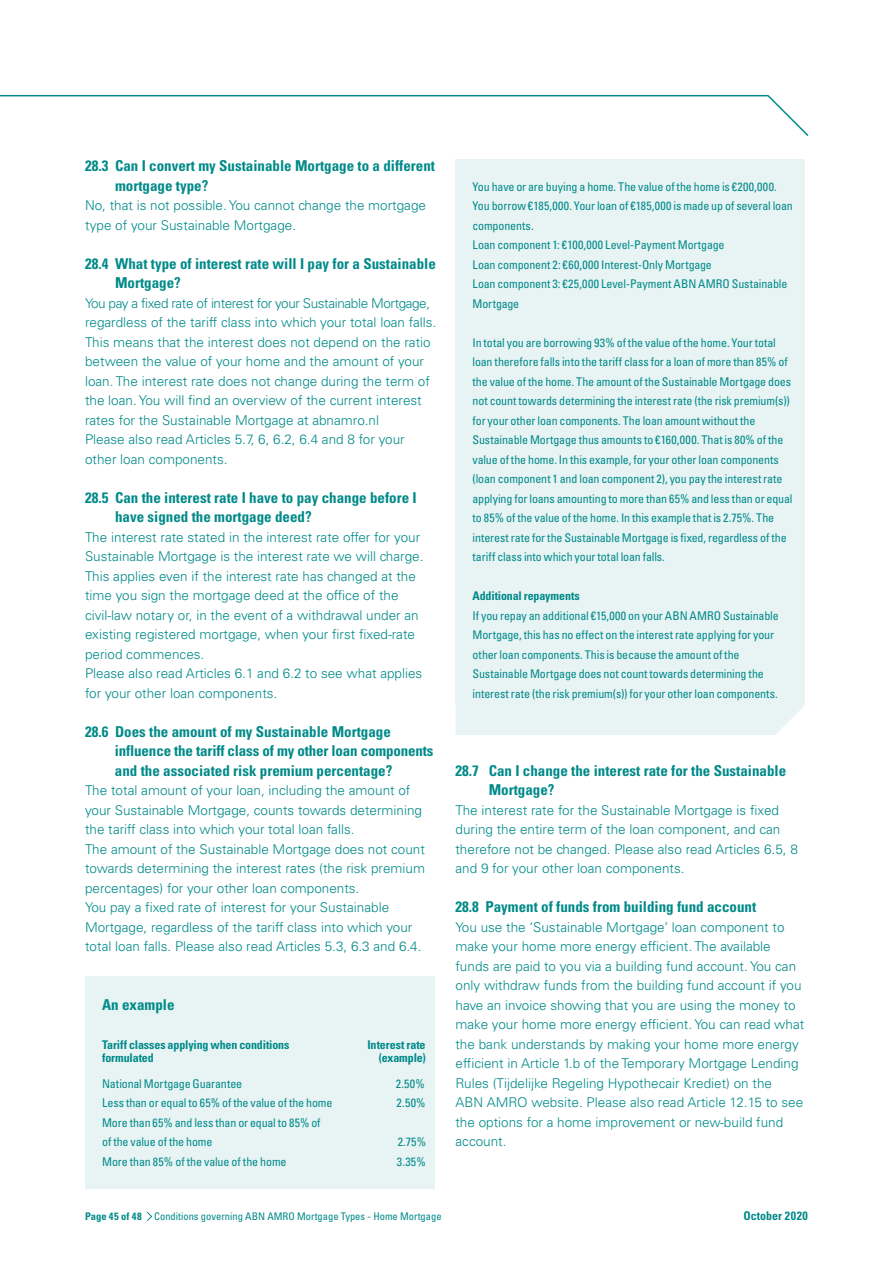
<style>
.page{position:relative;width:893px;height:1263px;background:#fff}
.page>*{position:absolute;margin:0;border:0;box-sizing:border-box;transform-origin:0 0}
.t1{font:700 condensed 15px/19.5px "Univers LT Std";color:#008a89}
.t2{font:300 13.5px/19.5px "Univers LT Std";color:#008a89}
.t3{font:condensed 12px/19.5px "Univers LT Std";letter-spacing:-.01em;color:#008a89}
.t4{font:700 condensed 12px "Univers LT Std";letter-spacing:-.01em;color:#008a89}
.t5{font:condensed 10.5px "Univers LT Std";color:#008a89}
.s1{font-weight:700}
</style>
<div class="page">
<div style="left:85px;top:977px;width:349px;height:212px;background:#e8f3f4"></div>
<div style="left:455px;top:159px;width:350px;height:546px;background:#e8f3f4"></div>
<div style="left:455px;top:705px;width:349px;height:30px;background:#e8f3f4"></div>
<svg style="left:146px;top:1211px;width:6px;height:10px"></svg>
<svg style="left:0;top:94px;width:809px;height:42px"></svg>
<p class="t1" style="left:115px;top:156px;width:321px;text-indent:-30px">28.3 Can I convert my Sustainable Mortgage to a different mortgage type?</p>
<p class="t2" style="left:85px;top:195px;width:343px">No, that is not possible. You cannot change the mortgage type of your Sustainable Mortgage.</p>
<p class="t1" style="left:115px;top:253px;width:322px;text-indent:-30px">28.4 What type of interest rate will I pay for a Sustainable<br>Mortgage?</p>
<p class="t2" style="left:85px;top:293px;width:353px">You pay a fixed rate of interest for your Sustainable Mortgage, regardless of the tariff class into which your total loan falls.<br>This means that the interest does not depend on the ratio between the value of your home and the amount of your loan. The interest rate does not change during the term of the loan. You will find an overview of the current interest rates for the Sustainable Mortgage at abnamro.nl<br>Please also read Articles 5.7, 6, 6.2, 6.4 and 8 for your other loan components.</p>
<p class="t1" style="left:115px;top:487px;width:303px;text-indent:-30px">28.5 Can the interest rate I have to pay change before I have signed the mortgage deed?</p>
<p class="t2" style="left:85px;top:527px;width:340px">The interest rate stated in the interest rate offer for your Sustainable Mortgage is the interest rate we will charge.<br>This applies even if the interest rate has changed at the time you sign the mortgage deed at the office of the civil-law notary or, in the event of a withdrawal under an existing registered mortgage, when your first fixed-rate period commences.<br>Please also read Articles 6.1 and 6.2 to see what applies for your other loan components.</p>
<p class="t1" style="left:115px;top:721px;width:320px;text-indent:-30px">28.6 Does the amount of my Sustainable Mortgage influence the tariff class of my other loan components and the associated risk premium percentage?</p>
<p class="t2" style="left:85px;top:780px;width:342px">The total amount of your loan, including the amount of your Sustainable Mortgage, counts towards determining the tariff class into which your total loan falls.<br>The amount of the Sustainable Mortgage does not count towards determining the interest rates (the risk premium percentages) for your other loan components.<br>You pay a fixed rate of interest for your Sustainable Mortgage, regardless of the tariff class into which your total loan falls. Please also read Articles 5.3, 6.3 and 6.4.</p>
<p class="t1" style="left:102px;top:994px;width:74px">An example</p>
<p class="t4" style="left:102px;top:1037px;width:189px">Tariff classes applying when conditions</p>
<p class="t4" style="left:367px;top:1037px;width:60px">Interest rate</p>
<p class="t4" style="left:102px;top:1050px;width:53px">formulated</p>
<p class="t4" style="left:379px;top:1050px;width:48px">(example)</p>
<p class="t3" style="left:102px;top:1073px;width:142px">National Mortgage Guarantee</p>
<p class="t3" style="left:396px;top:1073px;width:30px">2.50%</p>
<p class="t3" style="left:102px;top:1093px;width:232px">Less than or equal to 65% of the value of the home</p>
<p class="t3" style="left:397px;top:1093px;width:30px">2.50%</p>
<p class="t3" style="left:102px;top:1112px;width:220px">More than 65% and less than or equal to 85% of of the value of the home</p>
<p class="t3" style="left:398px;top:1132px;width:30px">2.75%</p>
<p class="t3" style="left:102px;top:1151px;width:186px">More than 85% of the value of the home</p>
<p class="t3" style="left:397px;top:1151px;width:30px">3.35%</p>
<p class="t3" style="left:472px;top:176px;width:322px">You have or are buying a home. The value of the home is €200,000.<br>You borrow €185,000. Your loan of €185,000 is made up of several loan components.<br>Loan component 1: €100,000 Level-Payment Mortgage<br>Loan component 2: €60,000 Interest-Only Mortgage<br>Loan component 3: €25,000 Level-Payment ABN AMRO Sustainable Mortgage</p>
<p class="t3" style="left:472px;top:332px;width:321px">In total you are borrowing 93% of the value of the home. Your total loan therefore falls into the tariff class for a loan of more than 85% of the value of the home. The amount of the Sustainable Mortgage does not count towards determining the interest rate (the risk premium(s)) for your other loan components. The loan amount without the Sustainable Mortgage thus amounts to €160,000. That is 80% of the value of the home. In this example, for your other loan components (loan component 1 and loan component 2), you pay the interest rate applying for loans amounting to more than 65% and less than or equal to 85% of the value of the home. In this example that is 2.75%. The interest rate for the Sustainable Mortgage is fixed, regardless of the tariff class into which your total loan falls.</p>
<p class="t4" style="left:472px;top:588px;width:109px">Additional repayments</p>
<p class="t3" style="left:472px;top:605px;width:308px">If you repay an additional €15,000 on your ABN AMRO Sustainable Mortgage, this has no effect on the interest rate applying for your other loan components. This is because the amount of the Sustainable Mortgage does not count towards determining the interest rate (the risk premium(s)) for your other loan components.</p>
<p class="t1" style="left:489px;top:760px;width:299px;text-indent:-33px">28.7 Can I change the interest rate for the Sustainable<br>Mortgage?</p>
<p class="t2" style="left:455px;top:800px;width:344px">The interest rate for the Sustainable Mortgage is fixed during the entire term of the loan component, and can therefore not be changed. Please also read Articles 6.5, 8 and 9 for your other loan components.</p>
<p class="t1" style="left:455px;top:897px;width:302px">28.8 Payment of funds from building fund account</p>
<p class="t2" style="left:455px;top:917px;width:350px">You use the ‘Sustainable Mortgage’ loan component to make your home more energy efficient. The available funds are paid to you via a building fund account. You can only withdraw funds from the building fund account if you have an invoice showing that you are using the money to make your home more energy efficient. You can read what the bank understands by making your home more energy efficient in Article 1.b of the Temporary Mortgage Lending Rules (Tijdelijke Regeling Hypothecair Krediet) on the<br>ABN AMRO website. Please also read Article 12.15 to see the options for a home improvement or new-build fund account.</p>
<p class="t5" style="left:85px;top:1209px;width:358px"><span class="s1">Page 45 of 48</span> Conditions governing ABN AMRO Mortgage Types - Home Mortgage</p>
<p class="t4" style="left:743px;top:1208px;width:66px">October 2020</p>
</div>
